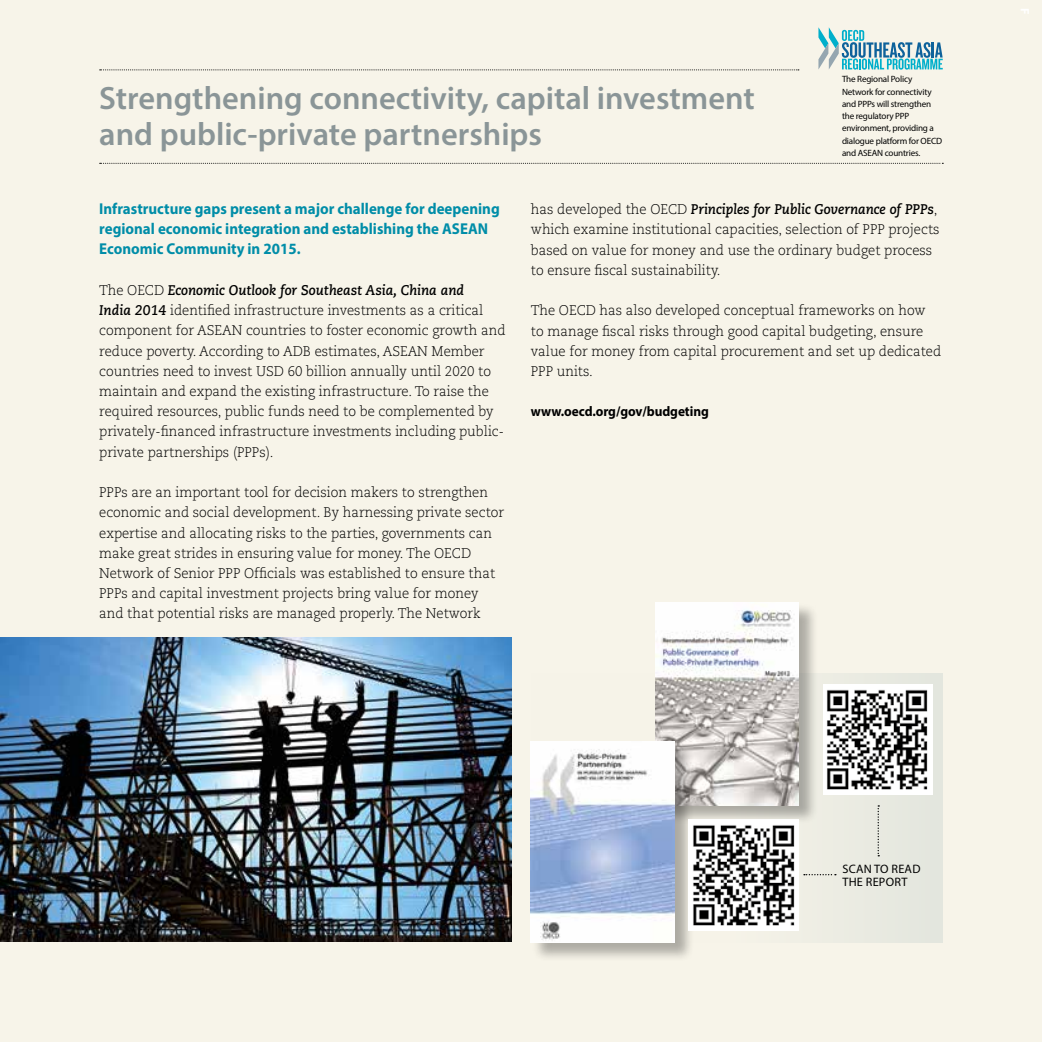
<style>
.page{position:relative;width:1042px;height:1042px;background:#f7f4e9}
.page>*{position:absolute;margin:0;border:0;box-sizing:border-box;transform-origin:0 0}
.t1{font:600 32.38px/36.8px "Myriad Pro";color:#8a9597}
.t2{font:700 15.75px/20.1px "Myriad Pro";color:#008da8;scale:.95 1}
.t3{font:300 14px/20.3px "Caecilia";color:#000;scale:.95 1}
.t4{font:700 14px "Myriad Pro";letter-spacing:-.005em;color:#000;scale:.95 1}
.t5{font:12.25px/13px "Myriad Pro";letter-spacing:.02em;color:#000}
.t6{font:700 12.25px "Myriad Pro";color:#fff}
.t7{font:9.1px/12.2px "Myriad Pro";letter-spacing:-.02em;color:#000}
.s1{font-weight:700;font-style:italic}
</style>
<div class="page">
<svg style="left:100px;top:69px;width:699px;height:1px"></svg>
<svg style="left:100px;top:163px;width:843px;height:1px"></svg>
<div style="left:531px;top:673px;width:412px;height:270px;background:#ecece3"></div>
<img style="left:823px;top:684px;width:109px;height:111px">
<div style="left:656px;top:603px;width:162px;height:222px;background:#000;opacity:.3"></div>
<img style="left:655px;top:602px;width:144px;height:203px">
<div style="left:531px;top:742px;width:163px;height:220px;background:#000;opacity:.3"></div>
<img style="left:531px;top:742px;width:144px;height:201px">
<svg style="left:877px;top:805px;width:2px;height:51px"></svg>
<svg style="left:804px;top:874px;width:32px;height:1px"></svg>
<img style="left:688px;top:819px;width:111px;height:111px">
<img style="left:0;top:637px;width:511px;height:304px">
<svg style="left:818px;top:27px;width:125px;height:43px"></svg>
<h1 class="t1" style="left:99px;top:79px;width:657px">Strengthening connectivity, capital investment and public-private partnerships</h1>
<p class="t7" style="left:842px;top:73px;width:102px">The Regional Policy<br>Network for connectivity and PPPs will strengthen the regulatory PPP environment, providing a dialogue platform for OECD and ASEAN countries.</p>
<p class="t2" style="left:99px;top:198px;width:423px">Infrastructure gaps present a major challenge for deepening regional economic integration and establishing the ASEAN<br>Economic Community in 2015.</p>
<p class="t3" style="left:99px;top:280px;width:429px">The OECD <span class="s1">Economic Outlook for Southeast Asia, China and<br>India 2014</span> identified infrastructure investments as a critical component for ASEAN countries to foster economic growth and reduce poverty. According to ADB estimates, ASEAN Member countries need to invest USD 60 billion annually until 2020 to maintain and expand the existing infrastructure. To raise the required resources, public funds need to be complemented by privately-financed infrastructure investments including public&shy;private partnerships (PPPs).</p>
<p class="t3" style="left:99px;top:482px;width:428px">PPPs are an important tool for decision makers to strengthen economic and social development. By harnessing private sector expertise and allocating risks to the parties, governments can make great strides in ensuring value for money. The OECD Network of Senior PPP Officials was established to ensure that PPPs and capital investment projects bring value for money and that potential risks are managed properly. The Network</p>
<p class="t3" style="left:531px;top:200px;width:432px">has developed the OECD <span class="s1">Principles for Public Governance of PPPs</span>, which examine institutional capacities, selection of PPP projects based on value for money and use the ordinary budget process to ensure fiscal sustainability.</p>
<p class="t3" style="left:531px;top:301px;width:433px">The OECD has also developed conceptual frameworks on how to manage fiscal risks through good capital budgeting, ensure value for money from capital procurement and set up dedicated PPP units.</p>
<p class="t4" style="left:531px;top:403px;width:189px">www.oecd.org/gov/budgeting</p>
<p class="t6" style="left:1033px;top:8px;width:8px;rotate:90deg">F</p>
<p class="t5" style="left:842px;top:862px;width:80px">SCAN TO READ<br>THE REPORT</p>
</div>
